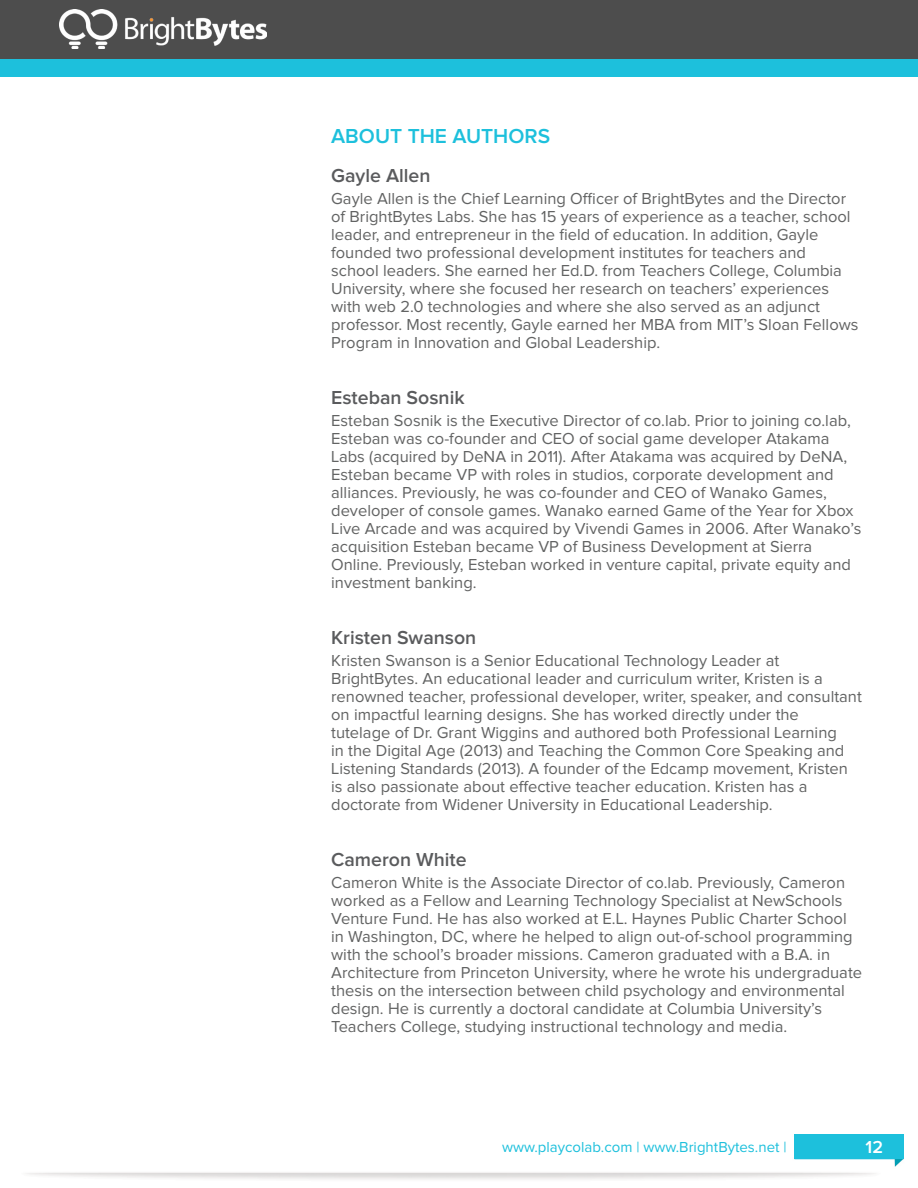
<style>
.page{position:relative;width:918px;height:1188px;background:#fff}
.page>*{position:absolute;margin:0;border:0;box-sizing:border-box;transform-origin:0 0}
.t1{font:600 21px "Proxima Nova";color:#1dc0dc}
.t2{font:600 19.5px "Proxima Nova";color:#5a5b5d}
.t3{font:600 18px "Proxima Nova";color:#fff}
.t4{font:16.5px/18px "Proxima Nova";color:#626363}
.t5{font:15px "Proxima Nova";color:#1dc0dc}
</style>
<div class="page">
<div style="left:0;top:59px;width:918px;height:17px;background:#1dc0dc"></div>
<div style="left:0;top:0;width:918px;height:59px;background:#4d4d4d"></div>
<img style="left:59px;top:10px;width:208px;height:39px">
<img style="left:27px;top:1158px;width:877px;height:22px">
<div style="left:794px;top:1134px;width:110px;height:24px;background:#1dc0dc"></div>
<p class="t1" style="left:331px;top:124px;width:29px">About</p>
<p class="t1" style="left:408px;top:124px;width:14px">the</p>
<p class="t1" style="left:453px;top:124px;width:29px">Authors</p>
<p class="t2" style="left:331px;top:164px;width:101px">Gayle Allen</p>
<p class="t4" style="left:331px;top:190px;width:529px">Gayle Allen is the Chief Learning Officer of BrightBytes and the Director of BrightBytes Labs. She has 15 years of experience as a teacher, school leader, and entrepreneur in the field of education. In addition, Gayle founded two professional development institutes for teachers and<br>school leaders. She earned her Ed.D. from Teachers College, Columbia University, where she focused her research on teachers’ experiences with web 2.0 technologies and where she also served as an adjunct professor. Most recently, Gayle earned her MBA from MIT’s Sloan Fellows Program in Innovation and Global Leadership.</p>
<p class="t2" style="left:331px;top:386px;width:135px">Esteban Sosnik</p>
<p class="t4" style="left:331px;top:412px;width:532px">Esteban Sosnik is the Executive Director of co.lab. Prior to joining co.lab, Esteban was co-founder and CEO of social game developer Atakama Labs (acquired by DeNA in 2011). After Atakama was acquired by DeNA, Esteban became VP with roles in studios, corporate development and alliances. Previously, he was co-founder and CEO of Wanako Games, developer of console games. Wanako earned Game of the Year for Xbox Live Arcade and was acquired by Vivendi Games in 2006. After Wanako’s acquisition Esteban became VP of Business Development at Sierra Online. Previously, Esteban worked in venture capital, private equity and investment banking.</p>
<p class="t2" style="left:331px;top:626px;width:147px">Kristen Swanson</p>
<p class="t4" style="left:331px;top:652px;width:532px">Kristen Swanson is a Senior Educational Technology Leader at BrightBytes. An educational leader and curriculum writer, Kristen is a renowned teacher, professional developer, writer, speaker, and consultant on impactful learning designs. She has worked directly under the tutelage of Dr. Grant Wiggins and authored both Professional Learning<br>in the Digital Age (2013) and Teaching the Common Core Speaking and Listening Standards (2013). A founder of the Edcamp movement, Kristen is also passionate about effective teacher education. Kristen has a doctorate from Widener University in Educational Leadership.</p>
<p class="t2" style="left:331px;top:848px;width:137px">Cameron White</p>
<p class="t4" style="left:331px;top:874px;width:532px">Cameron White is the Associate Director of co.lab. Previously, Cameron worked as a Fellow and Learning Technology Specialist at NewSchools Venture Fund. He has also worked at E.L. Haynes Public Charter School in Washington, DC, where he helped to align out-of-school programming with the school’s broader missions. Cameron graduated with a B.A. in Architecture from Princeton University, where he wrote his undergraduate thesis on the intersection between child psychology and environmental design. He is currently a doctoral candidate at Columbia University’s Teachers College, studying instructional technology and media.</p>
<p class="t5" style="left:502px;top:1138px;width:286px">www.playcolab.com | www.BrightBytes.net |</p>
<p class="t3" style="left:866px;top:1137px;width:19px">12</p>
</div>
